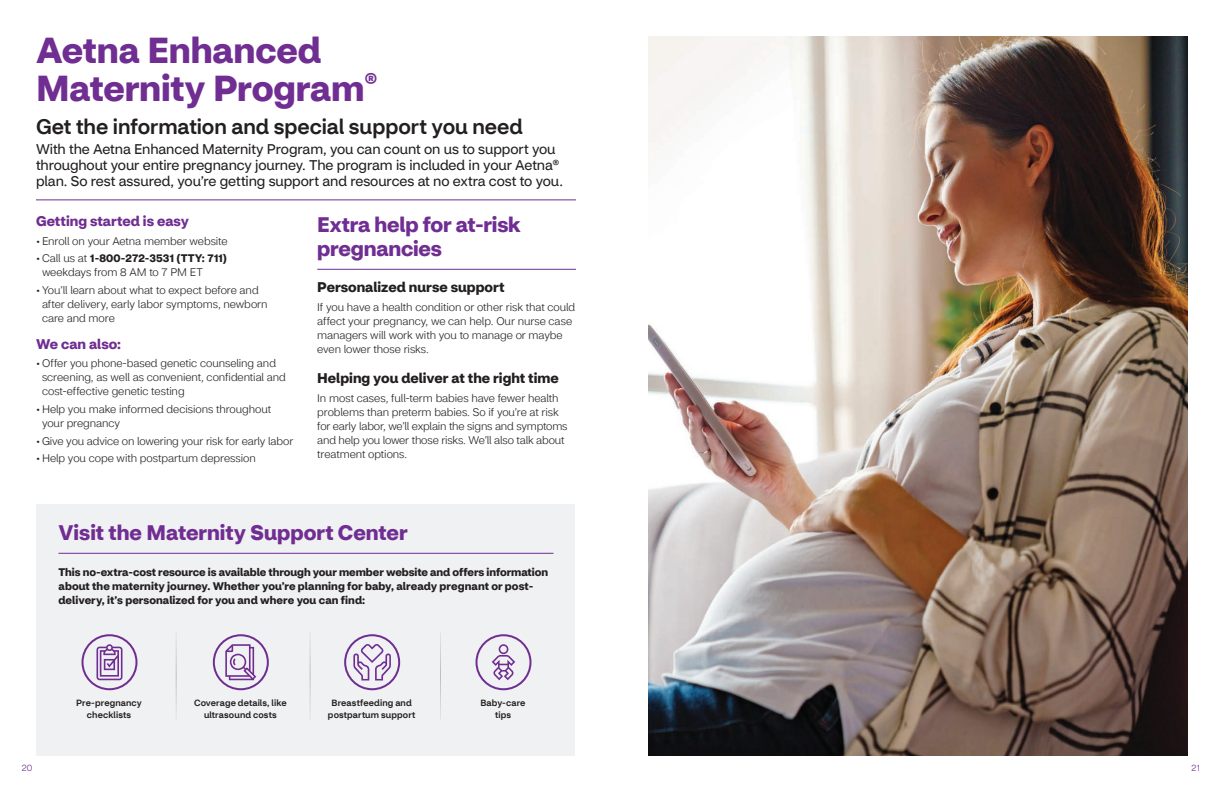
<style>
.page{position:relative;width:1224px;height:792px;background:#fff}
.page>*{position:absolute;margin:0;border:0;box-sizing:border-box;transform-origin:0 0}
.t1{font:700 36px/38px "CVS Health Sans";letter-spacing:-.005em;color:#702d92}
.t2{font:700 21px/24px "CVS Health Sans";letter-spacing:-.005em;color:#702d92}
.t3{font:500 21px "CVS Health Sans";color:#231f20}
.t4{font:14px/16px "CVS Health Sans";letter-spacing:-.005em;color:#231f20}
.t5{font:700 14px "CVS Health Sans";color:#231f20}
.t6{font:700 14px "CVS Health Sans";letter-spacing:.005em;color:#702d92}
.t7{font:300 11px/14px "CVS Health Sans";letter-spacing:-.01em;color:#231f20}
.t8{font:700 11px/14px "CVS Health Sans";color:#231f20}
.t9{font:500 9px/12px "CVS Health Sans";letter-spacing:.015em;color:#231f20;text-align:center}
.t10{font:300 9px "CVS Health Sans";color:#702d92}
.s1{font-weight:700}
</style>
<div class="page">
<div style="left:36px;top:504px;width:540px;height:252px;background:#f0f1f2"></div>
<hr style="left:36px;top:200px;width:540px;height:1px;background:#702d92">
<hr style="left:317px;top:269px;width:259px;height:1px;background:#702d92">
<hr style="left:58px;top:553px;width:496px;height:1px;background:#702d92">
<svg style="left:97px;top:644px;width:26px;height:36px"></svg>
<div style="left:82px;top:634px;width:56px;height:56px;border:2px solid #702d92;border-radius:50%"></div>
<svg style="left:225px;top:644px;width:31px;height:36px"></svg>
<div style="left:213px;top:634px;width:56px;height:56px;border:2px solid #702d92;border-radius:50%"></div>
<svg style="left:353px;top:644px;width:38px;height:36px"></svg>
<div style="left:344px;top:634px;width:56px;height:56px;border:2px solid #702d92;border-radius:50%"></div>
<svg style="left:492px;top:644px;width:23px;height:36px"></svg>
<div style="left:476px;top:634px;width:56px;height:56px;border:2px solid #702d92;border-radius:50%"></div>
<hr style="left:310px;top:631px;width:1px;height:90px;background:#fff">
<hr style="left:176px;top:631px;width:1px;height:90px;background:#fff">
<hr style="left:440px;top:631px;width:1px;height:90px;background:#fff">
<img style="left:648px;top:36px;width:540px;height:720px">
<h1 class="t1" style="left:36px;top:31px;width:343px">Aetna Enhanced<br>Maternity Program<sup>®</sup></h1>
<h2 class="t3" style="left:36px;top:113px;width:488px">Get the information and special support you need</h2>
<p class="t4" style="left:36px;top:141px;width:528px">With the Aetna Enhanced Maternity Program, you can count on us to support you throughout your entire pregnancy journey. The program is included in your Aetna® plan. So rest assured, you’re getting support and resources at no extra cost to you.</p>
<p class="t6" style="left:36px;top:213px;width:154px">Getting started is easy</p>
<p class="t7" style="left:36px;top:234px;width:193px">• Enroll on your Aetna member website</p>
<p class="t7" style="left:42px;top:252px;width:187px;text-indent:-6px">• Call us at <span class="s1">1-800-272-3531 (TTY: 711) </span>weekdays from 8 AM to 7 PM ET</p>
<p class="t7" style="left:42px;top:283px;width:227px;text-indent:-6px">• You’ll learn about what to expect before and after delivery, early labor symptoms, newborn care and more</p>
<p class="t6" style="left:36px;top:335px;width:86px">We can also:</p>
<p class="t7" style="left:42px;top:357px;width:246px;text-indent:-6px">• Offer you phone-based genetic counseling and screening, as well as convenient, confidential and cost-effective genetic testing</p>
<p class="t7" style="left:42px;top:402px;width:231px;text-indent:-6px">• Help you make informed decisions throughout your pregnancy</p>
<p class="t7" style="left:36px;top:434px;width:259px">• Give you advice on lowering your risk for early labor</p>
<p class="t7" style="left:36px;top:451px;width:221px">• Help you cope with postpartum depression</p>
<h2 class="t2" style="left:317px;top:212px;width:205px">Extra help for at-risk pregnancies</h2>
<p class="t5" style="left:317px;top:278px;width:189px">Personalized nurse support</p>
<p class="t7" style="left:317px;top:300px;width:260px">If you have a health condition or other risk that could affect your pregnancy, we can help. Our nurse case managers will work with you to manage or maybe even lower those risks.</p>
<p class="t5" style="left:317px;top:369px;width:243px">Helping you deliver at the right time</p>
<p class="t7" style="left:317px;top:391px;width:252px">In most cases, full-term babies have fewer health problems than preterm babies. So if you’re at risk for early labor, we’ll explain the signs and symptoms and help you lower those risks. We’ll also talk about treatment options.</p>
<h2 class="t2" style="left:58px;top:520px;width:351px">Visit the Maternity Support Center</h2>
<p class="t8" style="left:58px;top:565px;width:491px">This no-extra-cost resource is available through your member website and offers information about the maternity journey. Whether you’re planning for baby, already pregnant or post&shy;delivery, it’s personalized for you and where you can find:</p>
<p class="t9" style="left:76px;top:697px;width:67px">Pre-pregnancy checklists</p>
<p class="t9" style="left:328px;top:697px;width:89px">Breastfeeding and postpartum support</p>
<p class="t9" style="left:480px;top:697px;width:47px">Baby-care tips</p>
<p class="t9" style="left:194px;top:697px;width:94px">Coverage details, like ultrasound costs</p>
<p class="t10" style="left:22px;top:763px;width:12px">20</p>
<p class="t10" style="left:1192px;top:763px;width:10px">21</p>
</div>
